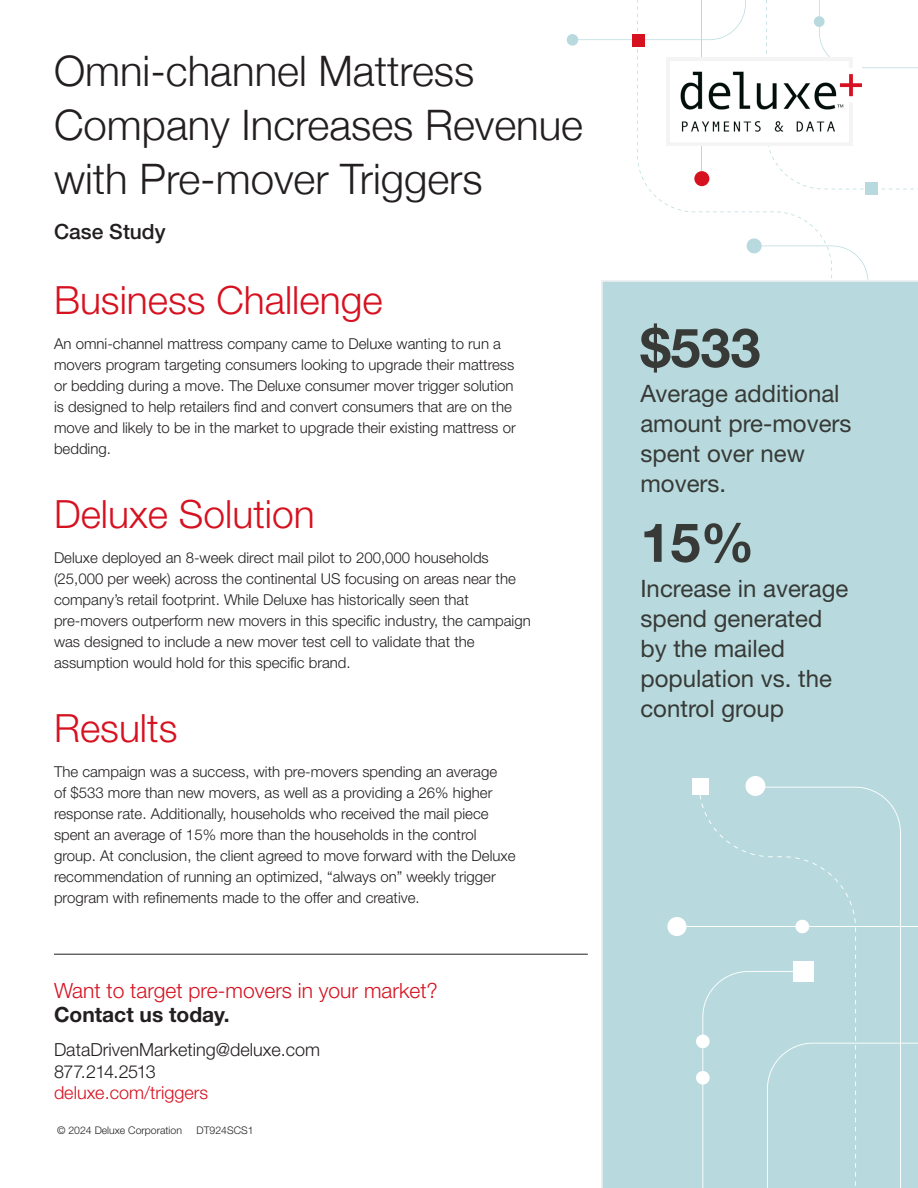
<style>
.page{position:relative;width:918px;height:1188px;background:#fff}
.page>*{position:absolute;margin:0;border:0;box-sizing:border-box;transform-origin:0 0}
.Headline{font:700 54px "Helvetica Neue LT Std";color:#373a36}
.t1{font:300 42px/54px "Helvetica Neue";color:#231f20}
.Headline-2{font:300 39px "Helvetica Neue LT Std";color:#d61120}
.Headline-3{font:24px/30px "Helvetica Neue LT Std";color:#373a36}
.t2{font:300 21px "Helvetica Neue LT Std";color:#d61120}
.t3{font:700 21px "Helvetica Neue LT Std";color:#231f20}
.Product_Name{font:500 21px "Helvetica Neue LT Std";color:#231f20}
.t4{font:300 18px "Helvetica Neue LT Std";color:#231f20}
.t5{font:300 18px "Helvetica Neue LT Std";color:#d61120}
.t6{font:300 18px "Helvetica Neue LT Std";letter-spacing:-.035em;color:#231f20}
.Body_Copy{font:300 15px/21px "Helvetica Neue LT Std";color:#231f20}
.footnote{font:300 10.5px "Helvetica Neue LT Std";color:#231f20}
</style>
<div class="page">
<svg style="left:637px;top:46px;width:195px;height:192px"></svg>
<hr style="left:702px;top:0;width:1px;height:178px;background:#b8dade">
<svg style="left:566px;top:0;width:180px;height:46px"></svg>
<div style="left:694px;top:171px;width:15px;height:15px;background:#d61120;border-radius:8px"></div>
<svg style="left:746px;top:238px;width:122px;height:42px"></svg>
<svg style="left:766px;top:0;width:152px;height:189px"></svg>
<div style="left:632px;top:34px;width:12px;height:12px;background:#d61120"></div>
<div style="left:865px;top:182px;width:13px;height:12px;background:#b8dade"></div>
<div style="left:601px;top:280px;width:317px;height:908px;background:#b8dade"></div>
<img style="left:667px;top:58px;width:195px;height:88px">
<hr style="left:54px;top:954px;width:534px;height:1px;background:#231f20">
<div style="left:699px;top:790px;width:57px;height:181px;background:#b8dade"></div>
<hr style="left:674px;top:926px;width:244px;height:1px;background:#fff">
<div style="left:756px;top:787px;width:145px;height:184px;background:#b8dade"></div>
<svg style="left:666px;top:916px;width:21px;height:21px"></svg>
<div style="left:695px;top:971px;width:223px;height:217px;background:#b8dade"></div>
<div style="left:696px;top:1071px;width:14px;height:14px;background:#fff;border-radius:50%"></div>
<svg style="left:795px;top:919px;width:15px;height:15px"></svg>
<svg style="left:745px;top:775px;width:21px;height:22px"></svg>
<div style="left:793px;top:961px;width:21px;height:20px;background:#fff"></div>
<div style="left:692px;top:779px;width:16px;height:16px;background:#fff"></div>
<p class="t1" style="left:54px;top:41px;width:531px">Omni-channel Mattress<br>Company Increases Revenue with Pre-mover Triggers</p>
<p class="Product_Name" style="left:54px;top:219px;width:113px">Case Study</p>
<p class="Headline-2" style="left:54px;top:276px;width:330px">Business Challenge</p>
<p class="Body_Copy" style="left:54px;top:333px;width:463px">An omni-channel mattress company came to Deluxe wanting to run a movers program targeting consumers looking to upgrade their mattress or bedding during a move. The Deluxe consumer mover trigger solution is designed to help retailers find and convert consumers that are on the move and likely to be in the market to upgrade their existing mattress or bedding.</p>
<p class="Headline-2" style="left:54px;top:491px;width:262px">Deluxe Solution</p>
<p class="Body_Copy" style="left:54px;top:547px;width:478px">Deluxe deployed an 8-week direct mail pilot to 200,000 households (25,000 per week) across the continental US focusing on areas near the company’s retail footprint. While Deluxe has historically seen that pre-movers outperform new movers in this specific industry, the campaign was designed to include a new mover test cell to validate that the assumption would hold for this specific brand.</p>
<p class="Headline-2" style="left:54px;top:705px;width:125px">Results</p>
<p class="Body_Copy" style="left:54px;top:761px;width:463px">The campaign was a success, with pre-movers spending an average<br>of $533 more than new movers, as well as a providing a 26% higher response rate. Additionally, households who received the mail piece spent an average of 15% more than the households in the control group. At conclusion, the client agreed to move forward with the Deluxe recommendation of running an optimized, “always on” weekly trigger program with refinements made to the offer and creative.</p>
<p class="t2" style="left:54px;top:978px;width:385px">Want to target pre-movers in your market?</p>
<p class="t3" style="left:54px;top:1002px;width:177px">Contact us today.</p>
<p class="t4" style="left:54px;top:1039px;width:268px">DataDrivenMarketing@deluxe.com</p>
<p class="t6" style="left:54px;top:1060px;width:103px">877.214.2513</p>
<p class="t5" style="left:54px;top:1082px;width:156px">deluxe.com/triggers</p>
<p class="footnote" style="left:57px;top:1124px;width:126px">© 2024 Deluxe Corporation</p>
<p class="footnote" style="left:197px;top:1124px;width:59px">DT924SCS1</p>
<p class="Headline" style="left:640px;top:315px;width:122px">$533</p>
<p class="Headline-3" style="left:640px;top:378px;width:213px">Average additional amount pre-movers spent over new movers.</p>
<p class="Headline" style="left:640px;top:509px;width:116px">15%</p>
<p class="Headline-3" style="left:640px;top:573px;width:210px">Increase in average spend generated by the mailed population vs. the control group</p>
</div>
